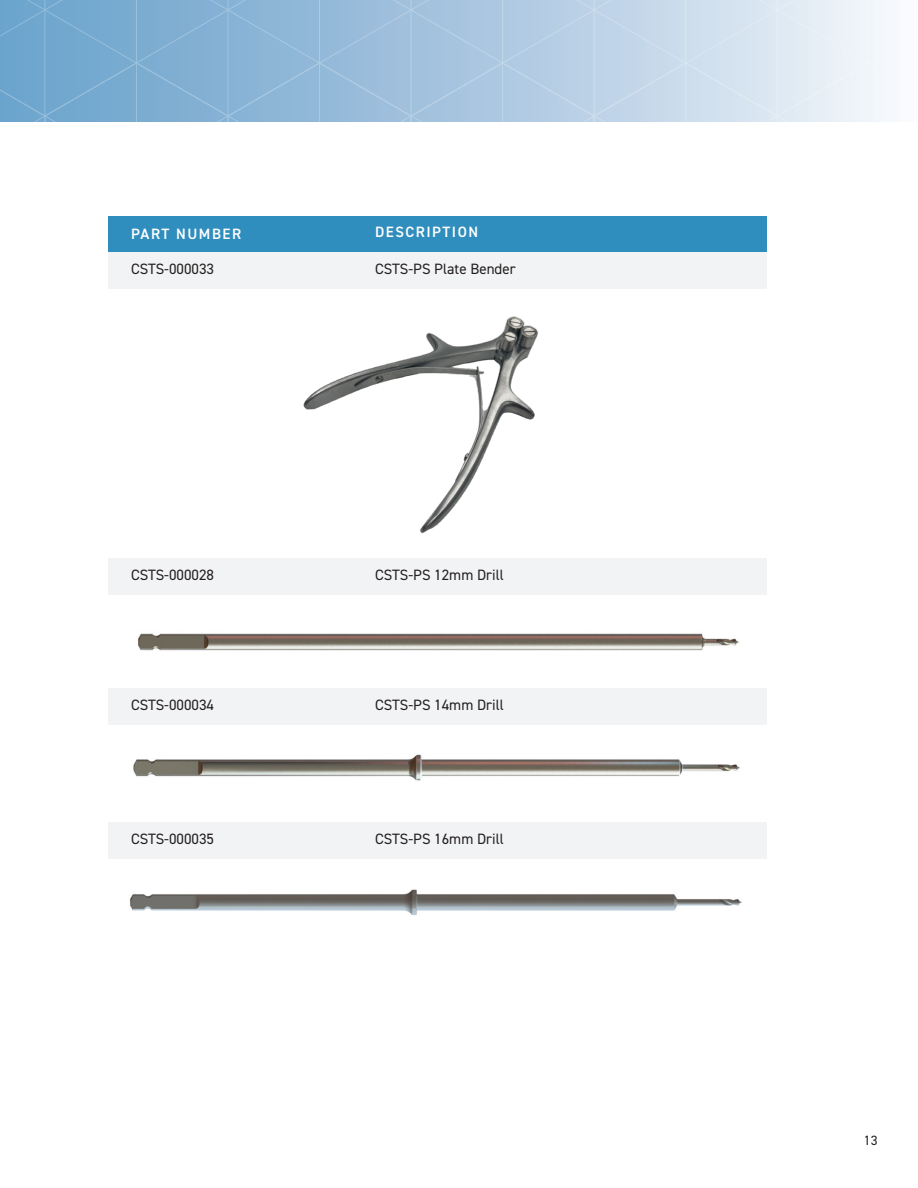
<style>
.page{position:relative;width:918px;height:1188px;background:#fff}
.page>*{position:absolute;margin:0;border:0;box-sizing:border-box;transform-origin:0 0}
.t1{font:15px "DIN2014";color:#231f20}
.t2{font:600 15px "DIN2014";letter-spacing:.1em;color:#fff}
.t3{font:13.5px "DIN2014";color:#231f20}
</style>
<div class="page">
<svg style="left:0;top:0;width:886px;height:122px;background:#a8c7e0"></svg>
<div style="left:108px;top:216px;width:658px;height:36px;background:#308ebe"></div>
<div style="left:108px;top:252px;width:658px;height:36px;background:#f2f3f4"></div>
<div style="left:108px;top:688px;width:658px;height:36px;background:#f2f3f4"></div>
<div style="left:108px;top:822px;width:658px;height:37px;background:#f2f3f4"></div>
<img style="left:133px;top:754px;width:607px;height:27px">
<img style="left:130px;top:889px;width:612px;height:26px">
<img style="left:291px;top:288px;width:259px;height:246px">
<div style="left:108px;top:558px;width:658px;height:36px;background:#f2f3f4"></div>
<img style="left:138px;top:633px;width:601px;height:18px">
<p class="t2" style="left:131px;top:224px;width:112px">PART NUMBER</p>
<p class="t2" style="left:375px;top:222px;width:105px">DESCRIPTION</p>
<p class="t1" style="left:131px;top:260px;width:85px">CSTS-000033</p>
<p class="t1" style="left:375px;top:260px;width:142px">CSTS-PS Plate Bender</p>
<p class="t1" style="left:131px;top:565px;width:85px">CSTS-000028</p>
<p class="t1" style="left:375px;top:565px;width:130px">CSTS-PS 12mm Drill</p>
<p class="t1" style="left:131px;top:695px;width:85px">CSTS-000034</p>
<p class="t1" style="left:375px;top:695px;width:130px">CSTS-PS 14mm Drill</p>
<p class="t1" style="left:131px;top:830px;width:85px">CSTS-000035</p>
<p class="t1" style="left:375px;top:830px;width:130px">CSTS-PS 16mm Drill</p>
<p class="t3" style="left:864px;top:1131px;width:15px">13</p>
</div>
